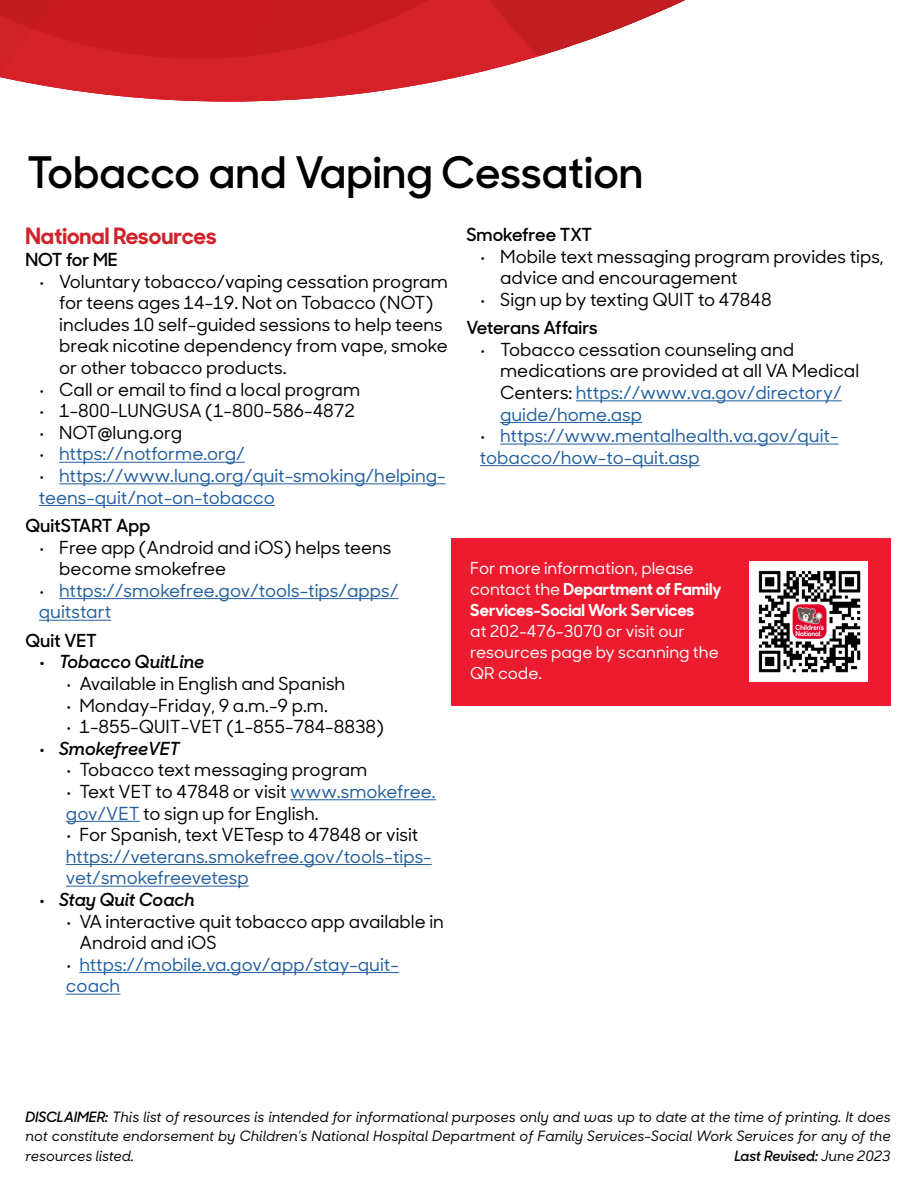
<style>
.page{position:relative;width:918px;height:1188px;background:#fff}
.page>*{position:absolute;margin:0;border:0;box-sizing:border-box;transform-origin:0 0}
.t1{font:600 43.5px "Sharp Sans Display No 1";color:#000}
.t2{font:700 22.5px "Sharp Sans Display No 1";color:#d2232a}
.t3{font:500 18px/21.6px "Sharp Sans Display No 1";color:#000}
.t4{font:500 18px/21.6px "Sharp Sans Display No 1";color:#215e9e}
.t5{font:600 18px/21.6px "Sharp Sans Display No 1";color:#000}
.t6{font:italic 600 18px "Sharp Sans Display No 1";color:#000}
.t7{font:700 16.5px/21px "Sharp Sans Display No 1";color:#fff}
.t8{font:500 16.5px/21px "Sharp Sans Display No 1";color:#fff}
.t9{font:italic 500 14.25px/19.5px "Sharp Sans Display No 1";color:#000;text-align:justify}
.t10{font:italic 600 14.25px "Sharp Sans Display No 1";color:#000}
.s1{font-weight:500}
.s2{color:#215e9e}
.s3{color:#000}
.s4{font-weight:600}
</style>
<div class="page">
<div style="left:452px;top:538px;width:439px;height:168px;background:#ed1b30"></div>
<hr style="left:59px;top:462px;width:186px;height:1px;background:#215e9e">
<hr style="left:59px;top:483px;width:387px;height:1px;background:#215e9e">
<hr style="left:39px;top:505px;width:236px;height:1px;background:#215e9e">
<hr style="left:59px;top:598px;width:340px;height:1px;background:#215e9e">
<hr style="left:39px;top:620px;width:72px;height:1px;background:#215e9e">
<hr style="left:290px;top:799px;width:146px;height:1px;background:#215e9e">
<hr style="left:66px;top:821px;width:74px;height:1px;background:#215e9e">
<hr style="left:66px;top:864px;width:366px;height:1px;background:#215e9e">
<hr style="left:66px;top:886px;width:183px;height:1px;background:#215e9e">
<hr style="left:79px;top:972px;width:320px;height:1px;background:#215e9e">
<hr style="left:66px;top:994px;width:54px;height:1px;background:#215e9e">
<hr style="left:576px;top:400px;width:266px;height:1px;background:#215e9e">
<hr style="left:500px;top:422px;width:142px;height:1px;background:#215e9e">
<hr style="left:500px;top:444px;width:339px;height:1px;background:#215e9e">
<hr style="left:480px;top:465px;width:220px;height:1px;background:#215e9e">
<svg style="left:129px;top:91px;width:251px;height:11px;fill:#d52128"></svg>
<svg style="left:129px;top:0;width:556px;height:91px"></svg>
<svg style="left:0;top:0;width:129px;height:97px;background:#d33238"></svg>
<img style="left:749px;top:561px;width:119px;height:120px">
<h1 class="t1" style="left:27px;top:138px;width:618px">Tobacco and Vaping Cessation</h1>
<p class="t2" style="left:25px;top:218px;width:193px">National Resources</p>
<p class="t5" style="left:39px;top:248px;width:80px;text-indent:-14px">NOT for ME <span class="s1">•</span></p>
<p class="t5" style="left:466px;top:223px;width:127px">Smokefree TXT</p>
<p class="t3" style="left:500px;top:245px;width:385px;text-indent:-20px">• Mobile text messaging program provides tips, advice and encouragement</p>
<p class="t3" style="left:480px;top:288px;width:293px">• Sign up by texting QUIT to 47848</p>
<p class="t5" style="left:466px;top:316px;width:133px">Veterans Affairs</p>
<p class="t3" style="left:500px;top:338px;width:361px;text-indent:-20px">• Tobacco cessation counseling and medications are provided at all VA Medical Centers: <span class="s2">https://www.va.gov/directory/ guide/home.asp</span></p>
<p class="t4" style="left:480px;top:424px;width:360px"><span class="s3">•</span> https://www.mentalhealth.va.gov/quit&shy;tobacco/how-to-quit.asp</p>
<p class="t3" style="left:59px;top:270px;width:390px">Voluntary tobacco/vaping cessation program for teens ages 14-19. Not on Tobacco (NOT) includes 10 self-guided sessions to help teens break nicotine dependency from vape, smoke or other tobacco products.</p>
<p class="t3" style="left:39px;top:378px;width:323px">• Call or email to find a local program</p>
<p class="t3" style="left:39px;top:399px;width:318px">• 1-800-LUNGUSA (1-800-586-4872</p>
<p class="t3" style="left:39px;top:421px;width:145px">• NOT@lung.org</p>
<p class="t4" style="left:39px;top:442px;width:207px"><span class="s3">•</span> https://notforme.org/</p>
<p class="t4" style="left:39px;top:464px;width:408px"><span class="s3">•</span> https://www.lung.org/quit-smoking/helping&shy;teens-quit/not-on-tobacco</p>
<p class="t5" style="left:25px;top:514px;width:126px">QuitSTART App</p>
<p class="t3" style="left:59px;top:536px;width:334px;text-indent:-20px">• Free app (Android and iOS) helps teens become smokefree</p>
<p class="t4" style="left:39px;top:579px;width:361px"><span class="s3">•</span> https://smokefree.gov/tools-tips/apps/ quitstart</p>
<p class="t5" style="left:25px;top:628px;width:73px">Quit VET</p>
<p class="t6" style="left:39px;top:647px;width:167px">• Tobacco QuitLine</p>
<p class="t3" style="left:66px;top:672px;width:281px">• Available in English and Spanish</p>
<p class="t3" style="left:66px;top:694px;width:263px">• Monday-Friday, 9 a.m.-9 p.m.</p>
<p class="t3" style="left:66px;top:715px;width:319px">• 1-855-QUIT-VET (1-855-784-8838)</p>
<p class="t6" style="left:39px;top:733px;width:142px">• SmokefreeVET</p>
<p class="t3" style="left:66px;top:758px;width:303px">• Tobacco text messaging program</p>
<p class="t3" style="left:66px;top:780px;width:371px">• Text VET to 47848 or visit <span class="s2">www.smokefree. gov/VET</span> to sign up for English.</p>
<p class="t3" style="left:66px;top:823px;width:354px">• For Spanish, text VETesp to 47848 or visit</p>
<p class="t4" style="left:66px;top:845px;width:367px">https://veterans.smokefree.gov/tools-tips-</p>
<p class="t4" style="left:66px;top:866px;width:184px">vet/smokefreevetesp</p>
<p class="t6" style="left:39px;top:884px;width:157px">• Stay Quit Coach</p>
<p class="t3" style="left:79px;top:910px;width:366px;text-indent:-14px">• VA interactive quit tobacco app available in<br>Android and iOS</p>
<p class="t4" style="left:66px;top:953px;width:334px"><span class="s3">•</span> https://mobile.va.gov/app/stay-quit&shy;coach</p>
<p class="t7" style="left:470px;top:556px;width:253px"><span class="s1">For more information, please contact the</span> Department of Family<br>Services-Social Work Services</p>
<p class="t8" style="left:470px;top:619px;width:250px">at 202-476-3070 or visit our resources page by scanning the<br>QR code.</p>
<p class="t9" style="left:25px;top:1107px;width:867px"><span class="s4">DISCLAIMER:</span> This list of resources is intended for informational purposes only and was up to date at the time of printing. It does not constitute endorsement by Children’s National Hospital Department of Family Services-Social Work Services for any of the resources listed.</p>
<p class="t10" style="left:734px;top:1144px;width:158px">Last Revised: <span class="s1">June 2023</span></p>
</div>
